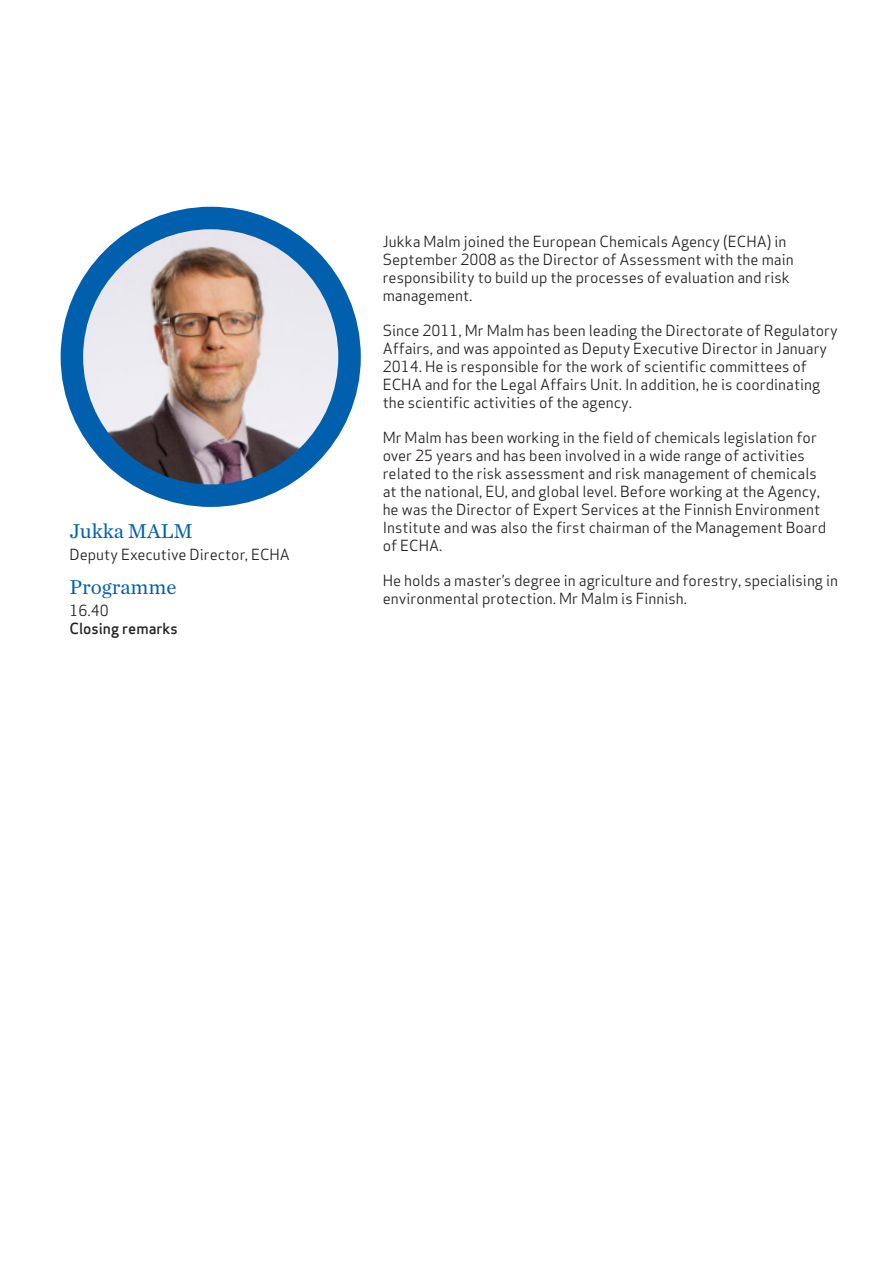
<style>
.page{position:relative;width:893px;height:1263px;background:#fff}
.page>*{position:absolute;margin:0;border:0;box-sizing:border-box;transform-origin:0 0}
.t1{font:21px "Chronicle Text G1";color:#0160ae}
.t2{font:15px/18px "Apex Sans";color:#231f20}
.t3{font:500 15px "Apex Sans";color:#231f20}
</style>
<div class="page">
<img style="left:72px;top:218px;width:278px;height:278px;border-radius:139px">
<div style="left:61px;top:207px;width:300px;height:300px;border:22px solid #0160ae;border-radius:50%"></div>
<p class="t1" style="left:69px;top:515px;width:125px">Jukka MALM</p>
<p class="t2" style="left:69px;top:544px;width:222px">Deputy Executive Director, ECHA</p>
<p class="t1" style="left:69px;top:571px;width:109px">Programme</p>
<p class="t2" style="left:69px;top:600px;width:41px">16.40</p>
<p class="t3" style="left:69px;top:615px;width:110px">Closing remarks</p>
<p class="t2" style="left:383px;top:231px;width:413px">Jukka Malm joined the European Chemicals Agency (ECHA) in September 2008 as the Director of Assessment with the main responsibility to build up the processes of evaluation and risk management.</p>
<p class="t2" style="left:383px;top:320px;width:457px">Since 2011, Mr Malm has been leading the Directorate of Regulatory Affairs, and was appointed as Deputy Executive Director in January 2014. He is responsible for the work of scientific committees of ECHA and for the Legal Affairs Unit. In addition, he is coordinating the scientific activities of the agency.</p>
<p class="t2" style="left:383px;top:427px;width:445px">Mr Malm has been working in the field of chemicals legislation for over 25 years and has been involved in a wide range of activities related to the risk assessment and risk management of chemicals at the national, EU, and global level. Before working at the Agency, he was the Director of Expert Services at the Finnish Environment Institute and was also the first chairman of the Management Board of ECHA.</p>
<p class="t2" style="left:383px;top:570px;width:457px">He holds a master’s degree in agriculture and forestry, specialising in environmental protection. Mr Malm is Finnish.</p>
</div>
